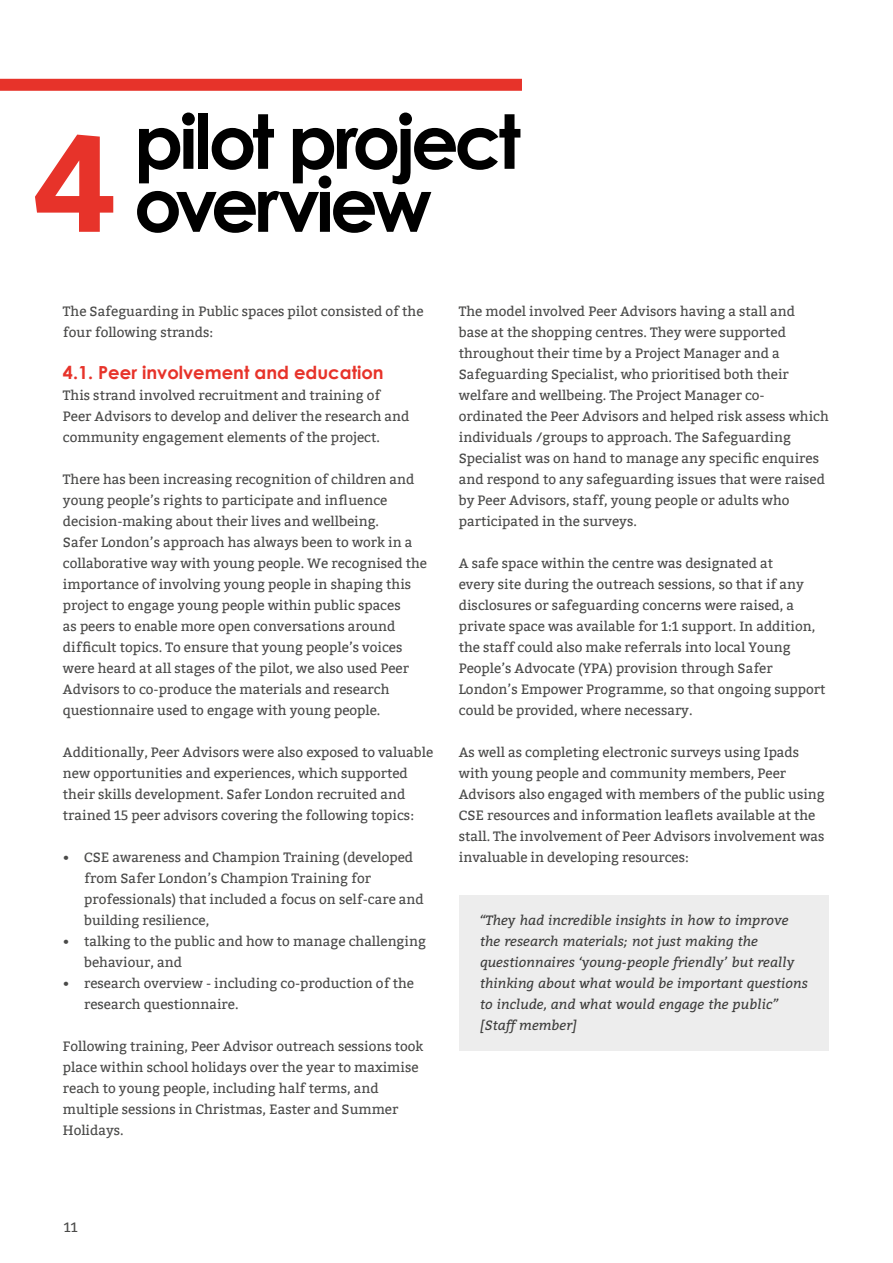
<style>
.page{position:relative;width:893px;height:1263px;background:#fff}
.page>*{position:absolute;margin:0;border:0;box-sizing:border-box;transform-origin:0 0}
.t1{font:700 75px/63px "Century Gothic";letter-spacing:-.055em;color:#000}
.t2{font:700 18px "Century Gothic";color:#e7332a}
.t3{font:13.5px/21px "Bitter";color:#4a4a49}
.t4{font:italic 13.5px/21px "Bitter";color:#3c3c3b}
.s1{font-family:"Bitter";font-size:135px;color:#e7332a}
</style>
<div class="page">
<div style="left:459px;top:895px;width:370px;height:156px;background:#ededed"></div>
<div style="left:0;top:79px;width:522px;height:12px;background:#e7332a"></div>
<h1 class="t1" style="left:33px;top:107px;width:489px;text-indent:101px">pilot project<br><span class="s1">4</span> overview</h1>
<p class="t3" style="left:63px;top:301px;width:362px">The Safeguarding in Public spaces pilot consisted of the four following strands:</p>
<h2 class="t2" style="left:63px;top:359px;width:322px">4.1. Peer involvement and education</h2>
<p class="t3" style="left:63px;top:385px;width:348px">This strand involved recruitment and training of<br>Peer Advisors to develop and deliver the research and community engagement elements of the project.</p>
<p class="t3" style="left:63px;top:469px;width:366px">There has been increasing recognition of children and young people’s rights to participate and influence decision-making about their lives and wellbeing.<br>Safer London’s approach has always been to work in a collaborative way with young people. We recognised the importance of involving young people in shaping this project to engage young people within public spaces<br>as peers to enable more open conversations around difficult topics. To ensure that young people’s voices were heard at all stages of the pilot, we also used Peer Advisors to co-produce the materials and research questionnaire used to engage with young people.</p>
<p class="t3" style="left:63px;top:742px;width:372px">Additionally, Peer Advisors were also exposed to valuable new opportunities and experiences, which supported their skills development. Safer London recruited and trained 15 peer advisors covering the following topics:</p>
<p class="t3" style="left:84px;top:847px;width:341px;text-indent:-21px">• CSE awareness and Champion Training (developed from Safer London’s Champion Training for professionals) that included a focus on self-care and building resilience,</p>
<p class="t3" style="left:84px;top:931px;width:343px;text-indent:-21px">• talking to the public and how to manage challenging behaviour, and</p>
<p class="t3" style="left:84px;top:973px;width:331px;text-indent:-21px">• research overview - including co-production of the research questionnaire.</p>
<p class="t3" style="left:63px;top:1036px;width:362px">Following training, Peer Advisor outreach sessions took place within school holidays over the year to maximise reach to young people, including half terms, and multiple sessions in Christmas, Easter and Summer Holidays.</p>
<p class="t3" style="left:459px;top:301px;width:372px">The model involved Peer Advisors having a stall and<br>base at the shopping centres. They were supported throughout their time by a Project Manager and a Safeguarding Specialist, who prioritised both their welfare and wellbeing. The Project Manager co&shy;ordinated the Peer Advisors and helped risk assess which individuals /groups to approach. The Safeguarding Specialist was on hand to manage any specific enquires and respond to any safeguarding issues that were raised by Peer Advisors, staff, young people or adults who participated in the surveys.</p>
<p class="t3" style="left:459px;top:553px;width:368px">A safe space within the centre was designated at<br>every site during the outreach sessions, so that if any disclosures or safeguarding concerns were raised, a private space was available for 1:1 support. In addition, the staff could also make referrals into local Young People’s Advocate (YPA) provision through Safer London’s Empower Programme, so that ongoing support could be provided, where necessary.</p>
<p class="t3" style="left:459px;top:742px;width:367px">As well as completing electronic surveys using Ipads with young people and community members, Peer Advisors also engaged with members of the public using CSE resources and information leaflets available at the stall. The involvement of Peer Advisors involvement was invaluable in developing resources:</p>
<p class="t4" style="left:480px;top:909px;width:329px">“They had incredible insights in how to improve the research materials; not just making the questionnaires ‘young-people friendly’ but really thinking about what would be important questions to include, and what would engage the public” [Staff member]</p>
<p class="t3" style="left:64px;top:1217px;width:15px">11</p>
</div>
